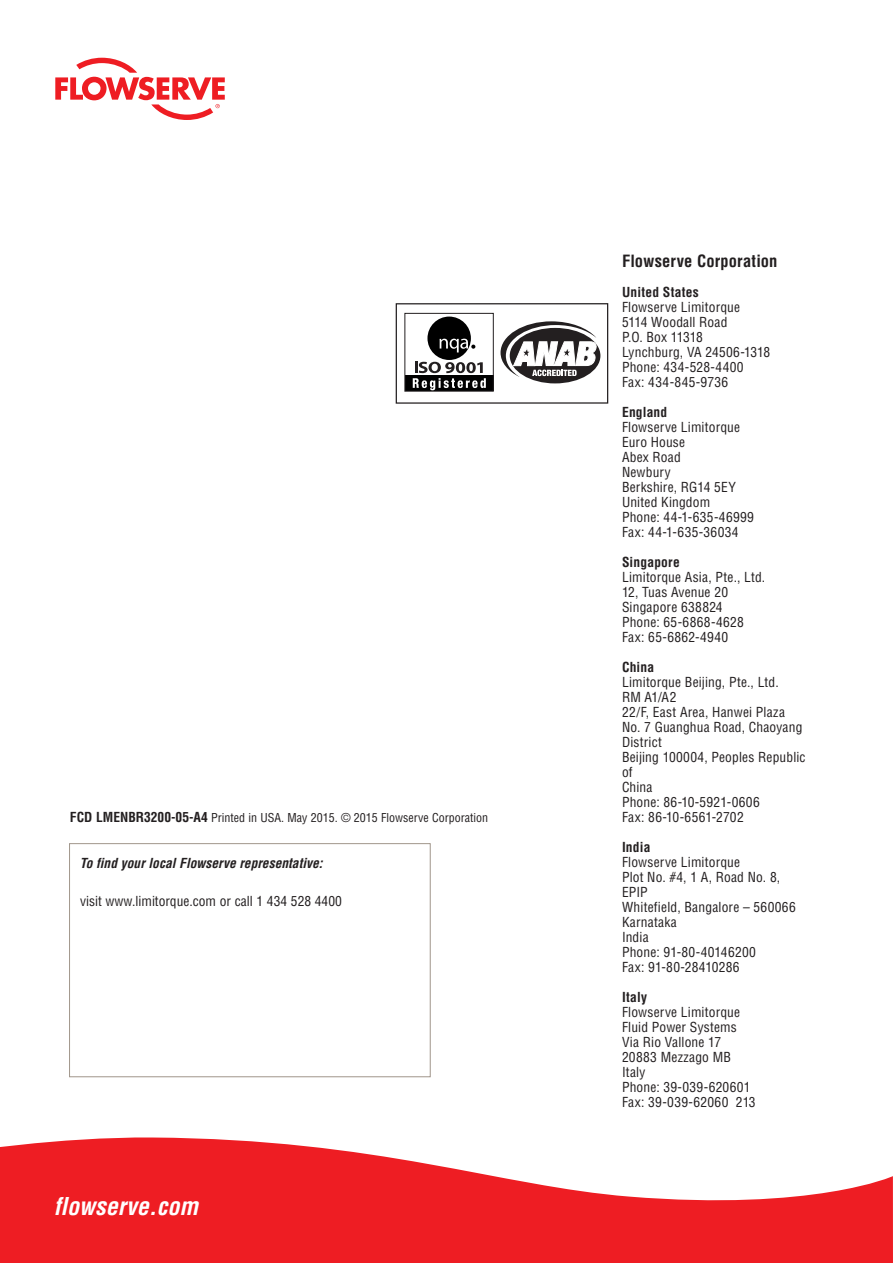
<style>
.page{position:relative;width:893px;height:1263px;background:#fff}
.page>*{position:absolute;margin:0;border:0;box-sizing:border-box;transform-origin:0 0}
.t1{font:italic 700 condensed 24px "Helvetica LT Std";color:#fff}
.t2{font:700 condensed 16.5px "Helvetica LT Std";letter-spacing:.01em;color:#231f20}
.t3{font:condensed 13.5px/15px "Helvetica LT Std";letter-spacing:.015em;color:#231f20}
.t4{font:700 condensed 13.5px "Helvetica LT Std";letter-spacing:.015em;color:#231f20}
.t5{font:italic 700 condensed 13.5px "Helvetica LT Std";color:#231f20}
.t6{font:condensed 12px "Helvetica LT Std";color:#231f20}
.s1{font-weight:700;font-size:13.5px}
</style>
<div class="page">
<svg style="left:55px;top:58px;width:170px;height:62px"></svg>
<svg style="left:0;top:1137px;width:893px;height:126px;fill:#ee1d23"></svg>
<div style="left:69px;top:843px;width:362px;height:234px;border:1px solid #a1968b"></div>
<div style="left:396px;top:303px;width:212px;height:101px;border:1px solid #231f20"></div>
<div style="left:405px;top:375px;width:88px;height:16px;background:#000"></div>
<div style="left:404px;top:313px;width:90px;height:79px;border:1px solid #231f20"></div>
<div style="left:427px;top:317px;width:44px;height:43px;background:#000;border-radius:50%"></div>
<svg style="left:440px;top:339px;width:35px;height:13px"></svg>
<svg style="left:413px;top:362px;width:73px;height:28px"></svg>
<div style="left:510px;top:328px;width:90px;height:55px;background:#231f20;border-radius:50%"></div>
<svg style="left:501px;top:321px;width:96px;height:56px"></svg>
<p class="t6" style="left:70px;top:810px;width:420px"><span class="s1">FCD LMENBR3200-05-A4</span> Printed in USA. May 2015. © 2015 Flowserve Corporation</p>
<p class="t5" style="left:80px;top:855px;width:244px">To find your local Flowserve representative:</p>
<p class="t3" style="left:80px;top:893px;width:263px">visit www.limitorque.com or call 1 434 528 4400</p>
<h1 class="t1" style="left:54px;top:1191px;width:146px">flowserve.com</h1>
<p class="t2" style="left:622px;top:251px;width:157px">Flowserve Corporation</p>
<p class="t4" style="left:622px;top:284px;width:78px">United States</p>
<p class="t3" style="left:622px;top:299px;width:150px">Flowserve Limitorque<br>5114 Woodall Road<br>P.O. Box 11318<br>Lynchburg, VA 24506-1318<br>Phone: 434-528-4400<br>Fax: 434-845-9736</p>
<p class="t4" style="left:622px;top:404px;width:47px">England</p>
<p class="t3" style="left:622px;top:419px;width:134px">Flowserve Limitorque<br>Euro House<br>Abex Road<br>Newbury<br>Berkshire, RG14 5EY<br>United Kingdom<br>Phone: 44-1-635-46999<br>Fax: 44-1-635-36034</p>
<p class="t4" style="left:622px;top:554px;width:59px">Singapore</p>
<p class="t3" style="left:622px;top:569px;width:145px">Limitorque Asia, Pte., Ltd.<br>12, Tuas Avenue 20<br>Singapore 638824<br>Phone: 65-6868-4628<br>Fax: 65-6862-4940</p>
<p class="t4" style="left:622px;top:659px;width:34px">China</p>
<p class="t3" style="left:622px;top:674px;width:185px">Limitorque Beijing, Pte., Ltd.<br>RM A1/A2<br>22/F, East Area, Hanwei Plaza<br>No. 7 Guanghua Road, Chaoyang<br>District<br>Beijing 100004, Peoples Republic of<br>China<br>Phone: 86-10-5921-0606<br>Fax: 86-10-6561-2702</p>
<p class="t4" style="left:622px;top:839px;width:30px">India</p>
<p class="t3" style="left:622px;top:854px;width:175px">Flowserve Limitorque<br>Plot No. #4, 1 A, Road No. 8,<br>EPIP<br>Whitefield, Bangalore – 560066<br>Karnataka<br>India<br>Phone: 91-80-40146200<br>Fax: 91-80-28410286</p>
<p class="t4" style="left:622px;top:989px;width:27px">Italy</p>
<p class="t3" style="left:622px;top:1004px;width:135px">Flowserve Limitorque<br>Fluid Power Systems<br>Via Rio Vallone 17<br>20883 Mezzago MB<br>Italy<br>Phone: 39-039-620601<br>Fax: 39-039-62060 213</p>
</div>
